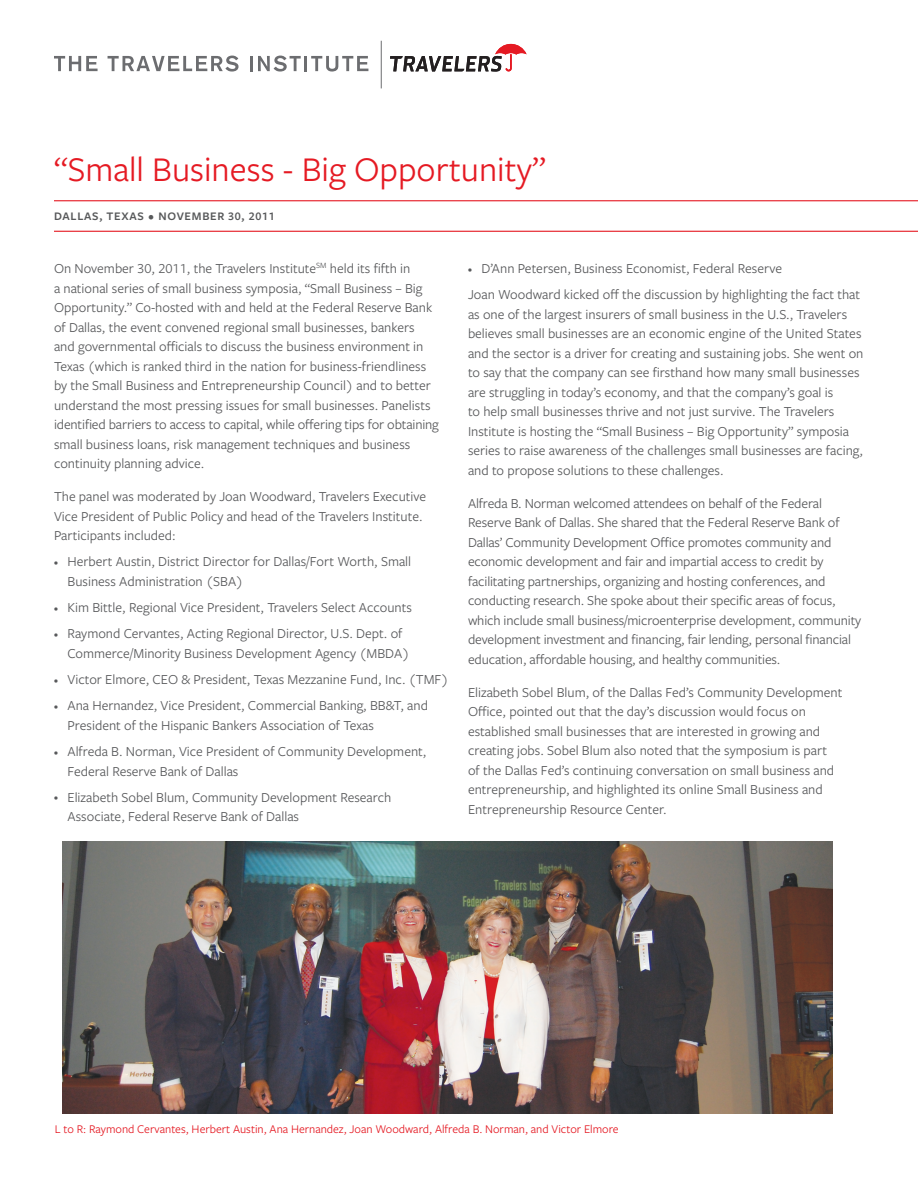
<style>
.page{position:relative;width:918px;height:1188px;background:#fff}
.page>*{position:absolute;margin:0;border:0;box-sizing:border-box;transform-origin:0 0}
.t1{font:36px "Freight Sans Pro";color:#e51a23}
.Body_copy{font:14.25px/19.5px "Freight Sans Pro";color:#57585a}
.Bullet{font:14.25px/19.5px "Freight Sans Pro";color:#57585a}
.Body_copy-2{font:12.3px "Freight Sans Pro";color:#e51a23}
.Sub-title_1_line{font:600 12px "Freight Sans Pro";letter-spacing:.06em;color:#57585a}
.s1{font-size:8.55px}
</style>
<div class="page">
<svg style="left:390px;top:44px;width:137px;height:28px"></svg>
<hr style="left:381px;top:41px;width:1px;height:47px;background:#6c6d70">
<svg style="left:54px;top:56px;width:44px;height:15px"></svg>
<svg style="left:108px;top:56px;width:131px;height:16px"></svg>
<hr style="left:250px;top:56px;width:3px;height:15px;background:#6c6d70">
<svg style="left:258px;top:56px;width:110px;height:16px"></svg>
<hr style="left:54px;top:200px;width:864px;height:1px;background:#e51a23">
<hr style="left:54px;top:231px;width:864px;height:1px;background:#e51a23">
<img style="left:63px;top:841px;width:769px;height:272px">
<p class="t1" style="left:54px;top:145px;width:494px">“Small Business - Big Opportunity”</p>
<p class="Sub-title_1_line" style="left:54px;top:208px;width:222px">DALLAS, TEXAS • NOVEMBER 30, 2011</p>
<p class="Body_copy" style="left:54px;top:258px;width:386px">On November 30, 2011, the Travelers Institute<sup>SM</sup> held its fifth in<br>a national series of small business symposia, “Small Business – Big Opportunity.” Co-hosted with and held at the Federal Reserve Bank of Dallas, the event convened regional small businesses, bankers and governmental officials to discuss the business environment in Texas (which is ranked third in the nation for business-friendliness by the Small Business and Entrepreneurship Council) and to better understand the most pressing issues for small businesses. Panelists identified barriers to access to capital, while offering tips for obtaining small business loans, risk management techniques and business continuity planning advice.</p>
<p class="Body_copy" style="left:54px;top:486px;width:374px">The panel was moderated by Joan Woodward, Travelers Executive<br>Vice President of Public Policy and head of the Travelers Institute.<br>Participants included:</p>
<p class="Bullet" style="left:68px;top:551px;width:345px;text-indent:-14px"><span class="s1">•</span> Herbert Austin, District Director for Dallas/Fort Worth, Small<br>Business Administration (SBA)</p>
<p class="Bullet" style="left:54px;top:597px;width:360px"><span class="s1">•</span> Kim Bittle, Regional Vice President, Travelers Select Accounts</p>
<p class="Bullet" style="left:68px;top:623px;width:344px;text-indent:-14px"><span class="s1">•</span> Raymond Cervantes, Acting Regional Director, U.S. Dept. of<br>Commerce/Minority Business Development Agency (MBDA)</p>
<p class="Bullet" style="left:54px;top:669px;width:396px"><span class="s1">•</span> Victor Elmore, CEO &amp; President, Texas Mezzanine Fund, Inc. (TMF)</p>
<p class="Bullet" style="left:68px;top:695px;width:362px;text-indent:-14px"><span class="s1">•</span> Ana Hernandez, Vice President, Commercial Banking, BB&amp;T, and<br>President of the Hispanic Bankers Association of Texas</p>
<p class="Bullet" style="left:68px;top:741px;width:361px;text-indent:-14px"><span class="s1">•</span> Alfreda B. Norman, Vice President of Community Development,<br>Federal Reserve Bank of Dallas</p>
<p class="Bullet" style="left:68px;top:787px;width:325px;text-indent:-14px"><span class="s1">•</span> Elizabeth Sobel Blum, Community Development Research<br>Associate, Federal Reserve Bank of Dallas</p>
<p class="Bullet" style="left:468px;top:258px;width:316px"><span class="s1">•</span> D’Ann Petersen, Business Economist, Federal Reserve</p>
<p class="Body_copy" style="left:468px;top:284px;width:397px">Joan Woodward kicked off the discussion by highlighting the fact that as one of the largest insurers of small business in the U.S., Travelers believes small businesses are an economic engine of the United States and the sector is a driver for creating and sustaining jobs. She went on to say that the company can see firsthand how many small businesses are struggling in today’s economy, and that the company’s goal is<br>to help small businesses thrive and not just survive. The Travelers Institute is hosting the “Small Business – Big Opportunity” symposia series to raise awareness of the challenges small businesses are facing,</p>
<p class="Body_copy" style="left:468px;top:460px;width:257px">and to propose solutions to these challenges.</p>
<p class="Body_copy" style="left:468px;top:493px;width:395px">Alfreda B. Norman welcomed attendees on behalf of the Federal Reserve Bank of Dallas. She shared that the Federal Reserve Bank of Dallas’ Community Development Office promotes community and economic development and fair and impartial access to credit by facilitating partnerships, organizing and hosting conferences, and conducting research. She spoke about their specific areas of focus, which include small business/microenterprise development, community development investment and financing, fair lending, personal financial education, affordable housing, and healthy communities.</p>
<p class="Body_copy" style="left:468px;top:682px;width:376px">Elizabeth Sobel Blum, of the Dallas Fed’s Community Development<br>Office, pointed out that the day’s discussion would focus on established small businesses that are interested in growing and</p>
<p class="Body_copy" style="left:468px;top:740px;width:368px">creating jobs. Sobel Blum also noted that the symposium is part of the Dallas Fed’s continuing conversation on small business and entrepreneurship, and highlighted its online Small Business and Entrepreneurship Resource Center.</p>
<p class="Body_copy-2" style="left:55px;top:1121px;width:565px">L to R: Raymond Cervantes, Herbert Austin, Ana Hernandez, Joan Woodward, Alfreda B. Norman, and Victor Elmore</p>
</div>
